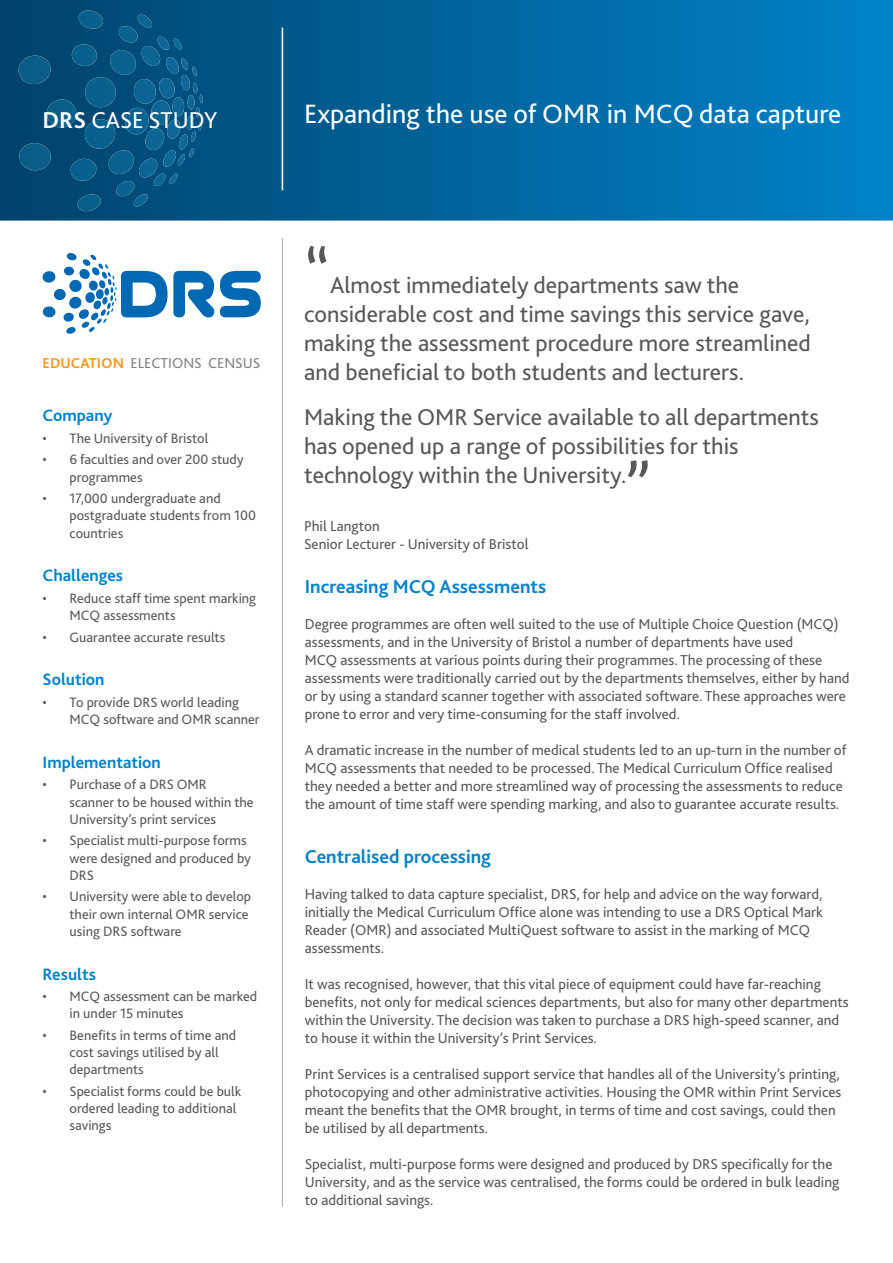
<style>
.page{position:relative;width:893px;height:1263px;background:#fff}
.page>*{position:absolute;margin:0;border:0;box-sizing:border-box;transform-origin:0 0}
.t1{font:66px "Bliss 2";color:#57585a}
.t2{font:27.75px "Bliss 2";color:#fff}
.t3{font:24px/28.8px "Bliss 2";color:#57585a}
.t4{font:24px "Bliss 2";color:#fff}
.t5{font:700 19.5px "Bliss 2";color:#0082c8}
.t6{font:700 17.25px "Bliss 2";color:#0082c8}
.t7{font:15px/18px "Bliss 2";color:#57585a}
.t8{font:15px "Bliss 2";color:#808285}
.t9{font:14.25px/17.2px "Bliss 2";color:#57585a}
.s1{font-weight:700}
.s2{font-weight:700;color:#f7971d}
</style>
<div class="page">
<svg style="left:0;top:0;width:893px;height:221px;background:#0068a2"></svg>
<svg style="left:16px;top:10px;width:187px;height:201px;background:#05527e"></svg>
<svg style="left:220px;top:271px;width:41px;height:46px"></svg>
<svg style="left:43px;top:253px;width:171px;height:81px"></svg>
<hr style="left:282px;top:28px;width:1px;height:162px;background:#fff">
<hr style="left:282px;top:238px;width:1px;height:968px;background:#a8a9ad">
<p class="t4" style="left:43px;top:105px;width:176px"><span class="s1">DRS</span> CASE STUDY</p>
<p class="t2" style="left:304px;top:97px;width:539px">Expanding the use of OMR in MCQ data capture</p>
<p class="t8" style="left:43px;top:353px;width:219px"><span class="s2">EDUCATION</span> ELECTIONS CENSUS</p>
<p class="t6" style="left:43px;top:405px;width:71px">Company</p>
<p class="t9" style="left:43px;top:429px;width:167px">• The University of Bristol</p>
<p class="t9" style="left:70px;top:451px;width:176px;text-indent:-27px">• 6 faculties and over 200 study programmes</p>
<p class="t9" style="left:70px;top:490px;width:188px;text-indent:-27px">• 17,000 undergraduate and postgraduate students from 100 countries</p>
<p class="t6" style="left:43px;top:565px;width:82px">Challenges</p>
<p class="t9" style="left:70px;top:589px;width:188px;text-indent:-27px">• Reduce staff time spent marking<br>MCQ assessments</p>
<p class="t9" style="left:43px;top:628px;width:184px">• Guarantee accurate results</p>
<p class="t6" style="left:43px;top:669px;width:64px">Solution</p>
<p class="t9" style="left:70px;top:693px;width:192px;text-indent:-27px">• To provide DRS world leading<br>MCQ software and OMR scanner</p>
<p class="t6" style="left:43px;top:751px;width:120px">Implementation</p>
<p class="t9" style="left:70px;top:776px;width:186px;text-indent:-27px">• Purchase of a DRS OMR scanner to be housed within the<br>University’s print services</p>
<p class="t9" style="left:70px;top:832px;width:183px;text-indent:-27px">• Specialist multi-purpose forms were designed and produced by<br>DRS</p>
<p class="t9" style="left:70px;top:888px;width:183px;text-indent:-27px">• University were able to develop their own internal OMR service using DRS software</p>
<p class="t6" style="left:43px;top:963px;width:55px">Results</p>
<p class="t9" style="left:70px;top:988px;width:189px;text-indent:-27px">• MCQ assessment can be marked in under 15 minutes</p>
<p class="t9" style="left:70px;top:1026px;width:168px;text-indent:-27px">• Benefits in terms of time and cost savings utilised by all departments</p>
<p class="t9" style="left:70px;top:1082px;width:173px;text-indent:-27px">• Specialist forms could be bulk ordered leading to additional savings</p>
<p class="t1" style="left:304px;top:230px;width:28px">“</p>
<p class="t3" style="left:304px;top:271px;width:508px;text-indent:26px">Almost immediately departments saw the considerable cost and time savings this service gave, making the assessment procedure more streamlined and beneficial to both students and lecturers.</p>
<p class="t3" style="left:304px;top:403px;width:516px">Making the OMR Service available to all departments has opened up a range of possibilities for this technology within the University.</p>
<p class="t7" style="left:304px;top:517px;width:77px">Phil Langton</p>
<p class="t7" style="left:304px;top:535px;width:226px">Senior Lecturer - University of Bristol</p>
<p class="t1" style="left:625px;top:445px;width:28px">”</p>
<p class="t5" style="left:305px;top:575px;width:243px">Increasing MCQ Assessments</p>
<p class="t7" style="left:305px;top:615px;width:546px">Degree programmes are often well suited to the use of Multiple Choice Question (MCQ) assessments, and in the University of Bristol a number of departments have used<br>MCQ assessments at various points during their programmes. The processing of these assessments were traditionally carried out by the departments themselves, either by hand or by using a standard scanner together with associated software. These approaches were prone to error and very time-consuming for the staff involved.</p>
<p class="t7" style="left:305px;top:741px;width:543px">A dramatic increase in the number of medical students led to an up-turn in the number of MCQ assessments that needed to be processed. The Medical Curriculum Office realised they needed a better and more streamlined way of processing the assessments to reduce the amount of time staff were spending marking, and also to guarantee accurate results.</p>
<p class="t5" style="left:305px;top:845px;width:188px">Centralised processing</p>
<p class="t7" style="left:305px;top:885px;width:520px">Having talked to data capture specialist, DRS, for help and advice on the way forward, initially the Medical Curriculum Office alone was intending to use a DRS Optical Mark Reader (OMR) and associated MultiQuest software to assist in the marking of MCQ assessments.</p>
<p class="t7" style="left:305px;top:975px;width:545px">It was recognised, however, that this vital piece of equipment could have far-reaching benefits, not only for medical sciences departments, but also for many other departments within the University. The decision was taken to purchase a DRS high-speed scanner, and to house it within the University’s Print Services.</p>
<p class="t7" style="left:305px;top:1065px;width:538px">Print Services is a centralised support service that handles all of the University’s printing, photocopying and other administrative activities. Housing the OMR within Print Services meant the benefits that the OMR brought, in terms of time and cost savings, could then be utilised by all departments.</p>
<p class="t7" style="left:305px;top:1155px;width:536px">Specialist, multi-purpose forms were designed and produced by DRS specifically for the<br>University, and as the service was centralised, the forms could be ordered in bulk leading to additional savings.</p>
</div>
